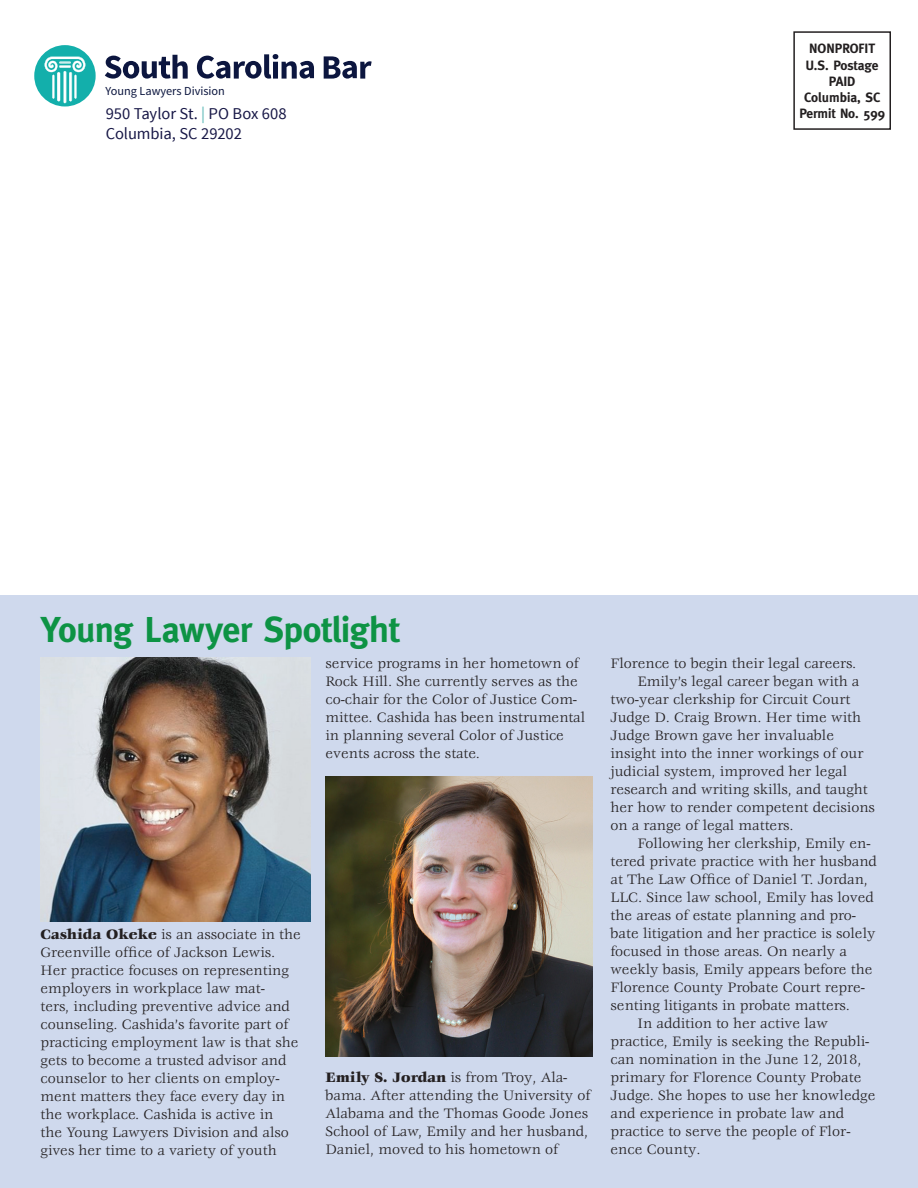
<style>
.page{position:relative;width:918px;height:1188px;background:#fff}
.page>*{position:absolute;margin:0;border:0;box-sizing:border-box;transform-origin:0 0}
.t1{font:700 36px "Meta";letter-spacing:-.02em;color:#0d9344}
.t2{font:16.5px "Source Sans Pro";letter-spacing:-.005em;color:#171746}
.t3{font:15px/18px "Veljovic";color:#231f20}
.t4{font:700 13.5px "Meta";color:#231f20}
.t5{font:12.3px "Source Sans Pro";color:#0c163f}
.s1{color:#55b6b3}
.s2{font-weight:900}
</style>
<div class="page">
<div style="left:793px;top:31px;width:98px;height:99px;border:2px solid #231f20"></div>
<div style="left:0;top:595px;width:918px;height:593px;background:#cfd9ed"></div>
<svg style="left:324px;top:56px;width:48px;height:23px"></svg>
<svg style="left:105px;top:55px;width:83px;height:24px"></svg>
<svg style="left:197px;top:54px;width:117px;height:25px"></svg>
<div style="left:34px;top:45px;width:62px;height:61px;background:#13afab;border-radius:50%"></div>
<svg style="left:45px;top:57px;width:40px;height:46px"></svg>
<hr style="left:75px;top:75px;width:2px;height:24px;background:#fff">
<img style="left:326px;top:776px;width:266px;height:281px">
<img style="left:40px;top:658px;width:270px;height:264px">
<p class="t5" style="left:106px;top:83px;width:121px">Young Lawyers Division</p>
<p class="t2" style="left:106px;top:104px;width:183px">950 Taylor St. <span class="s1">|</span> PO Box 608</p>
<p class="t2" style="left:106px;top:124px;width:138px">Columbia, SC 29202</p>
<p class="t4" style="left:809px;top:41px;width:68px">NONPROFIT</p>
<p class="t4" style="left:806px;top:57px;width:74px">U.S. Postage</p>
<p class="t4" style="left:829px;top:73px;width:28px">PAID</p>
<p class="t4" style="left:804px;top:90px;width:78px">Columbia, SC</p>
<p class="t4" style="left:799px;top:106px;width:87px">Permit No. 599</p>
<p class="t1" style="left:40px;top:609px;width:360px">Young Lawyer Spotlight</p>
<p class="t3" style="left:326px;top:655px;width:261px">service programs in her hometown of Rock Hill. She currently serves as the co-chair for the Color of Justice Com&shy;mittee. Cashida has been instrumental in planning several Color of Justice events across the state.</p>
<p class="t3" style="left:40px;top:926px;width:262px"><span class="s2">Cashida Okeke</span> is an associate in the Greenville office of Jackson Lewis.<br>Her practice focuses on representing employers in workplace law mat-<br>ters, including preventive advice and counseling. Cashida’s favorite part of practicing employment law is that she gets to become a trusted advisor and counselor to her clients on employ&shy;ment matters they face every day in the workplace. Cashida is active in<br>the Young Lawyers Division and also gives her time to a variety of youth</p>
<p class="t3" style="left:326px;top:1069px;width:267px"><span class="s2">Emily S. Jordan</span> is from Troy, Ala&shy;bama. After attending the University of Alabama and the Thomas Goode Jones School of Law, Emily and her husband, Daniel, moved to his hometown of</p>
<p class="t3" style="left:610px;top:655px;width:247px">Florence to begin their legal careers.</p>
<p class="t3" style="left:610px;top:673px;width:266px;text-indent:27px">Emily’s legal career began with a two-year clerkship for Circuit Court Judge D. Craig Brown. Her time with Judge Brown gave her invaluable insight into the inner workings of our judicial system, improved her legal research and writing skills, and taught her how to render competent decisions on a range of legal matters.</p>
<p class="t3" style="left:610px;top:835px;width:268px;text-indent:27px">Following her clerkship, Emily en&shy;tered private practice with her husband at The Law Office of Daniel T. Jordan, LLC. Since law school, Emily has loved the areas of estate planning and pro&shy;bate litigation and her practice is solely focused in those areas. On nearly a weekly basis, Emily appears before the Florence County Probate Court repre&shy;senting litigants in probate matters.</p>
<p class="t3" style="left:610px;top:1015px;width:267px;text-indent:27px">In addition to her active law practice, Emily is seeking the Republi&shy;can nomination in the June 12, 2018, primary for Florence County Probate<br>Judge. She hopes to use her knowledge and experience in probate law and practice to serve the people of Flor&shy;ence County.</p>
</div>
